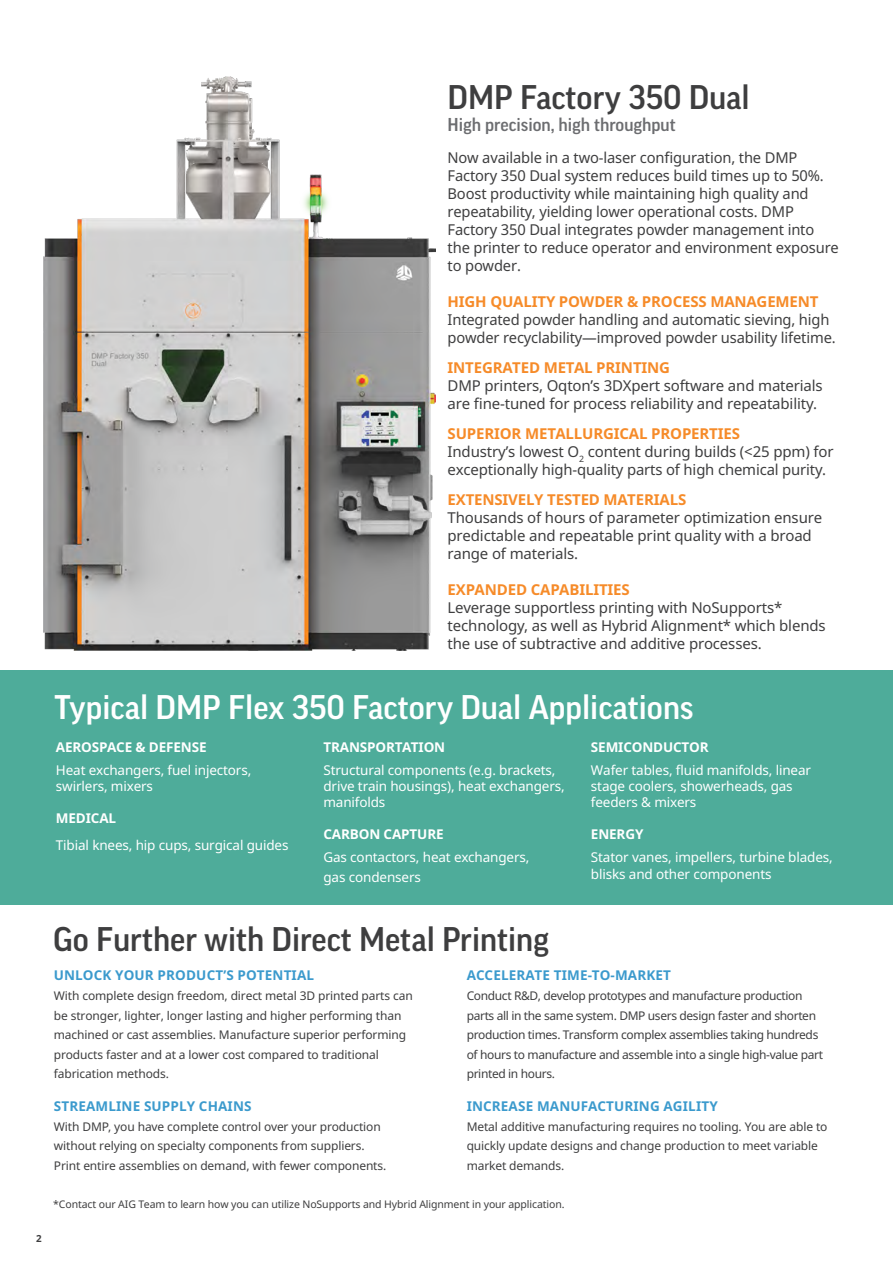
<style>
.page{position:relative;width:893px;height:1263px;background:#fff}
.page>*{position:absolute;margin:0;border:0;box-sizing:border-box;transform-origin:0 0}
.Body_Copy{font:500 33px "Good Pro";color:#3e3e3f}
.Body_Copy-2{font:500 33px "Good Pro";color:#fff}
.Body_Copy-3{font:500 18px "Good Pro";color:#6c6d70}
.t1{font:15px/18px "Noto Sans";letter-spacing:-.01em;color:#3e3e3f}
.t2{font:700 15px "Noto Sans";letter-spacing:-.01em;color:#f68b29}
.t3{font:13.5px/16.2px "Noto Sans";letter-spacing:-.01em;color:#fff}
.t4{font:700 13.5px "Noto Sans";letter-spacing:.01em;color:#3b9acd}
.t5{font:700 13.5px "Noto Sans";letter-spacing:-.01em;color:#fff}
.t6{font:12px/19.5px "Noto Sans";letter-spacing:-.01em;color:#3e3e3f}
.t7{font:12px/19.5px "Noto Sans";letter-spacing:-.03em;color:#3e3e3f}
.t8{font:10.5px "Noto Sans";letter-spacing:-.01em;color:#3e3e3f}
.t9{font:700 9.75px "Noto Sans";color:#3e3e3f}
.s1{font-weight:700;color:#f68b29}
</style>
<div class="page">
<div style="left:0;top:671px;width:893px;height:234px;background:#4eac9a"></div>
<img style="left:44px;top:77px;width:391px;height:574px">
<p class="Body_Copy" style="left:448px;top:78px;width:304px">DMP Factory 350 Dual</p>
<p class="Body_Copy-3" style="left:448px;top:114px;width:230px">High precision, high throughput</p>
<p class="t1" style="left:448px;top:148px;width:393px">Now available in a two-laser configuration, the DMP Factory 350 Dual system reduces build times up to 50%.<br>Boost productivity while maintaining high quality and repeatability, yielding lower operational costs. DMP Factory 350 Dual integrates powder management into the printer to reduce operator and environment exposure to powder.</p>
<p class="t2" style="left:448px;top:291px;width:372px">HIGH QUALITY POWDER &amp; PROCESS MANAGEMENT</p>
<p class="t1" style="left:448px;top:310px;width:390px">Integrated powder handling and automatic sieving, high powder recyclability—improved powder usability lifetime.</p>
<p class="t2" style="left:448px;top:357px;width:224px">INTEGRATED METAL PRINTING</p>
<p class="t1" style="left:448px;top:376px;width:377px">DMP printers, Oqton’s 3DXpert software and materials are fine-tuned for process reliability and repeatability.</p>
<p class="t2" style="left:448px;top:423px;width:294px">SUPERIOR METALLURGICAL PROPERTIES</p>
<p class="t1" style="left:448px;top:442px;width:387px">Industry’s lowest O<sub>2</sub> content during builds (&lt;25 ppm) for exceptionally high-quality parts of high chemical purity.</p>
<p class="t2" style="left:448px;top:489px;width:240px">EXTENSIVELY TESTED MATERIALS</p>
<p class="t1" style="left:448px;top:508px;width:376px">Thousands of hours of parameter optimization ensure predictable and repeatable print quality with a broad range of materials.</p>
<p class="t1" style="left:448px;top:581px;width:380px"><span class="s1">EXPANDED CAPABILITIES<br></span>Leverage supportless printing with NoSupports* technology, as well as Hybrid Alignment* which blends the use of subtractive and additive processes.</p>
<p class="Body_Copy-2" style="left:54px;top:689px;width:641px">Typical DMP Flex 350 Factory Dual Applications</p>
<p class="t5" style="left:56px;top:737px;width:152px">AEROSPACE &amp; DEFENSE</p>
<p class="t3" style="left:56px;top:761px;width:197px">Heat exchangers, fuel injectors, swirlers, mixers</p>
<p class="t5" style="left:56px;top:809px;width:62px">MEDICAL</p>
<p class="t3" style="left:56px;top:836px;width:234px">Tibial knees, hip cups, surgical guides</p>
<p class="t5" style="left:323px;top:737px;width:123px">TRANSPORTATION</p>
<p class="t3" style="left:323px;top:761px;width:243px">Structural components (e.g. brackets, drive train housings), heat exchangers, manifolds</p>
<p class="t5" style="left:323px;top:825px;width:122px">CARBON CAPTURE</p>
<p class="t3" style="left:323px;top:847px;width:208px;line-height:19.5px">Gas contactors, heat exchangers, gas condensers</p>
<p class="t5" style="left:591px;top:737px;width:119px">SEMICONDUCTOR</p>
<p class="t3" style="left:591px;top:761px;width:222px">Wafer tables, fluid manifolds, linear stage coolers, showerheads, gas feeders &amp; mixers</p>
<p class="t5" style="left:591px;top:825px;width:54px">ENERGY</p>
<p class="t3" style="left:591px;top:849px;width:243px">Stator vanes, impellers, turbine blades, blisks and other components</p>
<p class="t9" style="left:36px;top:1231px;width:7px">2</p>
<p class="Body_Copy" style="left:53px;top:920px;width:497px">Go Further with Direct Metal Printing</p>
<p class="t4" style="left:54px;top:965px;width:262px">UNLOCK YOUR PRODUCT’S POTENTIAL</p>
<p class="t6" style="left:54px;top:986px;width:360px">With complete design freedom, direct metal 3D printed parts can be stronger, lighter, longer lasting and higher performing than machined or cast assemblies. Manufacture superior performing products faster and at a lower cost compared to traditional fabrication methods.</p>
<p class="t4" style="left:54px;top:1096px;width:199px">STREAMLINE SUPPLY CHAINS</p>
<p class="t6" style="left:54px;top:1116px;width:334px">With DMP, you have complete control over your production without relying on specialty components from suppliers.<br>Print entire assemblies on demand, with fewer components.</p>
<p class="t4" style="left:467px;top:965px;width:206px">ACCELERATE TIME-TO-MARKET</p>
<p class="t7" style="left:467px;top:986px;width:358px">Conduct R&amp;D, develop prototypes and manufacture production parts all in the same system. DMP users design faster and shorten production times. Transform complex assemblies taking hundreds of hours to manufacture and assemble into a single high-value part printed in hours.</p>
<p class="t4" style="left:467px;top:1096px;width:253px">INCREASE MANUFACTURING AGILITY</p>
<p class="t6" style="left:467px;top:1116px;width:362px">Metal additive manufacturing requires no tooling. You are able to quickly update designs and change production to meet variable market demands.</p>
<p class="t8" style="left:53px;top:1197px;width:513px">*Contact our AIG Team to learn how you can utilize NoSupports and Hybrid Alignment in your application.</p>
</div>
